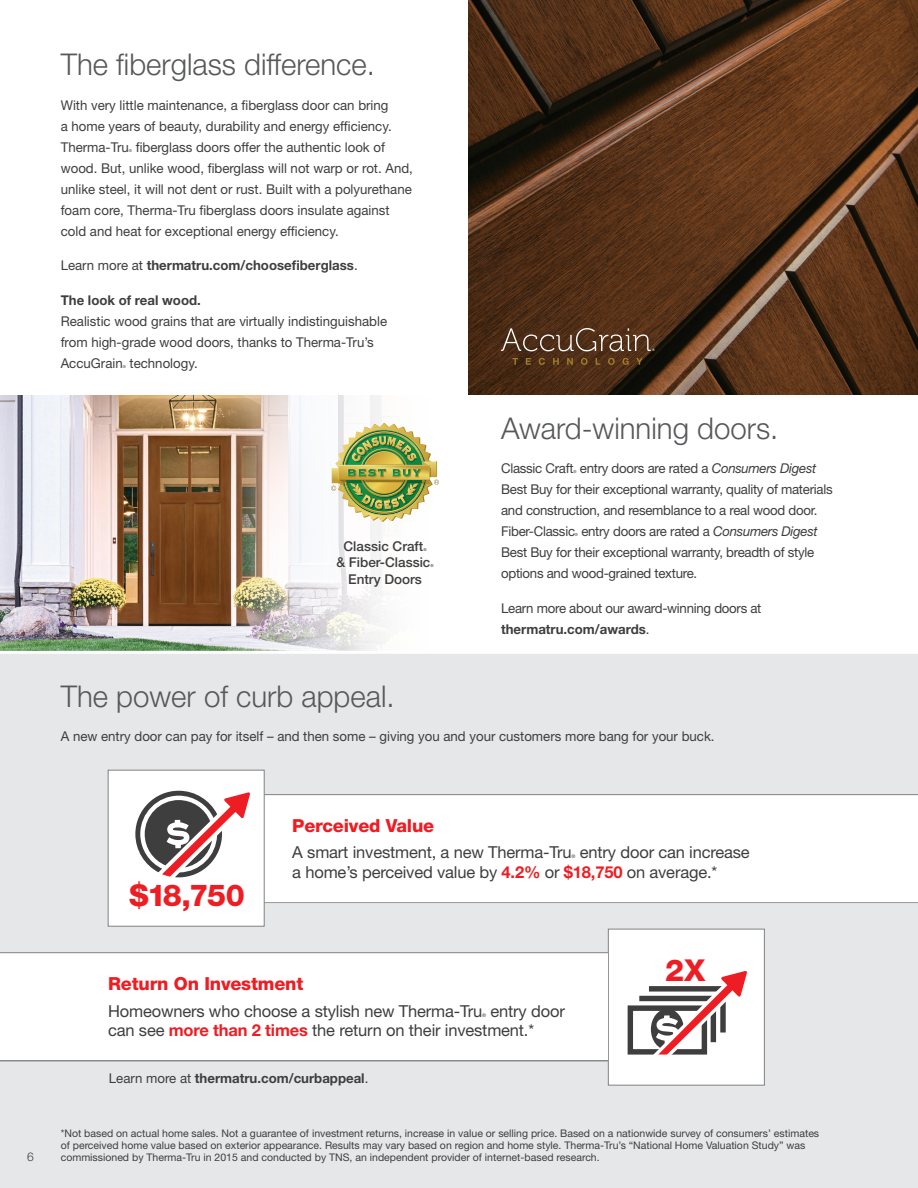
<style>
.page{position:relative;width:918px;height:1188px;background:#fff}
.page>*{position:absolute;margin:0;border:0;box-sizing:border-box;transform-origin:0 0}
.t1{font:800 30.15px "Helvetica Neue LT Std";letter-spacing:-.03em;color:#ee1d23}
.t2{font:300 30px "Helvetica Neue LT Std";color:#57585a}
.t3{font:800 18px "Helvetica Neue LT Std";letter-spacing:-.01em;color:#ee1d23}
.t4{font:16.5px/19.5px "Helvetica Neue LT Std";letter-spacing:-.01em;color:#3e3e3f}
.t5{font:13.5px/21px "Helvetica Neue LT Std";color:#3e3e3f}
.t6{font:13.5px/21px "Helvetica Neue LT Std";letter-spacing:-.02em;color:#3e3e3f}
.t7{font:700 13.5px "Helvetica Neue LT Std";color:#3e3e3f}
.t8{font:500 13.5px "Helvetica Neue LT Std";color:#3e3e3f}
.t9{font:300 12px "Helvetica Neue LT Std";color:#3e3e3f}
._13_IndexPages{font:10.5px/12px "Helvetica Neue LT Std";color:#3e3e3f}
.t10{font:4.95px "Helvetica Neue LT Std";color:#3e3e3f}
.t11{font:4.05px "Helvetica Neue LT Std";color:#3e3e3f}
.t12{font:500 4.05px "Helvetica Neue LT Std";color:#3e3e3f}
.s1{font-weight:400}
.s2{font-style:italic}
.s3{font-weight:700}
.s4{font-weight:700;color:#ee1d23}
</style>
<div class="page">
<div style="left:0;top:652px;width:918px;height:536px;background:#e6e7e9"></div>
<div style="left:264px;top:795px;width:654px;height:108px;background:#fff"></div>
<img style="left:468px;top:0;width:450px;height:395px">
<div style="left:108px;top:770px;width:157px;height:157px;background:#fff;border:1px solid #808285"></div>
<svg style="left:135px;top:791px;width:115px;height:86px"></svg>
<div style="left:608px;top:929px;width:157px;height:157px;background:#fff;border:1px solid #808285"></div>
<div style="left:628px;top:1005px;width:79px;height:50px;border:5px solid #3e3e3f"></div>
<svg style="left:634px;top:971px;width:113px;height:84px"></svg>
<img style="left:0;top:395px;width:385px;height:256px">
<svg style="left:512px;top:358px;width:6px;height:7px"></svg>
<svg style="left:526px;top:358px;width:5px;height:7px"></svg>
<svg style="left:539px;top:358px;width:6px;height:7px"></svg>
<svg style="left:553px;top:358px;width:6px;height:7px"></svg>
<svg style="left:567px;top:358px;width:6px;height:7px"></svg>
<svg style="left:581px;top:358px;width:7px;height:7px"></svg>
<svg style="left:596px;top:358px;width:4px;height:7px"></svg>
<svg style="left:608px;top:358px;width:7px;height:7px"></svg>
<svg style="left:622px;top:358px;width:7px;height:7px"></svg>
<svg style="left:636px;top:358px;width:7px;height:7px"></svg>
<svg style="left:501px;top:328px;width:154px;height:23px;background:#694d39"></svg>
<div style="left:0;top:953px;width:608px;height:109px;background:#fff"></div>
<hr style="left:0;top:651px;width:918px;height:3px;background:#fff">
<img style="left:331px;top:423px;width:108px;height:99px">
<hr style="left:264px;top:794px;width:654px;height:1px;background:#808285">
<hr style="left:264px;top:902px;width:654px;height:1px;background:#808285">
<hr style="left:0;top:952px;width:608px;height:1px;background:#808285">
<hr style="left:0;top:1060px;width:608px;height:2px;background:#808285">
<div style="left:335px;top:540px;width:100px;height:48px;background:#fff"></div>
<p class="t2" style="left:61px;top:46px;width:316px">The fiberglass difference.</p>
<p class="t5" style="left:61px;top:94px;width:332px">With very little maintenance, a fiberglass door can bring a home years of beauty, durability and energy efficiency.<br>Therma-Tru</p>
<p class="t11" style="left:129px;top:148px;width:5px">®</p>
<p class="t5" style="left:61px;top:136px;width:354px;text-indent:75px">fiberglass doors offer the authentic look of wood. But, unlike wood, fiberglass will not warp or rot. And, unlike steel, it will not dent or rust. Built with a polyurethane foam core, Therma-Tru fiberglass doors insulate against cold and heat for exceptional energy efficiency.</p>
<p class="t7" style="left:61px;top:257px;width:298px"><span class="s1">Learn more at</span> thermatru.com/choosefiberglass<span class="s1">.</span></p>
<p class="t7" style="left:61px;top:292px;width:142px">The look of real wood.</p>
<p class="t5" style="left:61px;top:310px;width:328px">Realistic wood grains that are virtually indistinguishable from high-grade wood doors, thanks to Therma-Tru’s<br>AccuGrain</p>
<p class="t11" style="left:123px;top:364px;width:5px">®</p>
<p class="t5" style="left:130px;top:352px;width:70px">technology.</p>
<p class="t8" style="left:344px;top:538px;width:81px">Classic Craft</p>
<p class="t12" style="left:423px;top:547px;width:5px">®</p>
<p class="t8" style="left:336px;top:555px;width:96px">&amp; Fiber-Classic</p>
<p class="t12" style="left:430px;top:564px;width:5px">®</p>
<p class="t8" style="left:348px;top:571px;width:75px">Entry Doors</p>
<p class="t2" style="left:501px;top:410px;width:279px">Award-winning doors.</p>
<p class="t6" style="left:501px;top:458px;width:74px">Classic Craft</p>
<p class="t11" style="left:573px;top:470px;width:5px">®</p>
<p class="t6" style="left:501px;top:458px;width:333px;text-indent:79px">entry doors are rated a <span class="s2">Consumers Digest </span>Best Buy for their exceptional warranty, quality of materials and construction, and resemblance to a real wood door.<br>Fiber-Classic</p>
<p class="t11" style="left:575px;top:533px;width:5px">®</p>
<p class="t6" style="left:501px;top:521px;width:318px;text-indent:80px">entry doors are rated a <span class="s2">Consumers Digest<br></span>Best Buy for their exceptional warranty, breadth of style options and wood-grained texture.</p>
<p class="t6" style="left:501px;top:597px;width:262px">Learn more about our award-winning doors at <span class="s3">thermatru.com/awards</span>.</p>
<p class="t2" style="left:61px;top:678px;width:335px">The power of curb appeal.</p>
<p class="t5" style="left:61px;top:726px;width:655px">A new entry door can pay for itself – and then some – giving you and your customers more bang for your buck.</p>
<p class="t9" style="left:27px;top:1149px;width:8px">6</p>
<p class="t1" style="left:130px;top:878px;width:117px">$18,750</p>
<p class="t3" style="left:292px;top:815px;width:143px">Perceived Value</p>
<p class="t4" style="left:292px;top:843px;width:281px">A smart investment, a new Therma-Tru</p>
<p class="t10" style="left:572px;top:854px;width:5px">®</p>
<p class="t4" style="left:292px;top:843px;width:459px;text-indent:288px">entry door can increase a home’s perceived value by <span class="s4">4.2%</span> or <span class="s4">$18,750</span> on average.*</p>
<p class="t3" style="left:108px;top:973px;width:197px">Return On Investment</p>
<p class="t4" style="left:108px;top:1001px;width:458px;text-indent:382px">entry door can see <span class="s4">more than 2 times</span> the return on their investment.*</p>
<p class="t7" style="left:109px;top:1070px;width:261px"><span class="s1">Learn more at</span> thermatru.com/curbappeal<span class="s1">.</span></p>
<p class="t4" style="left:108px;top:1001px;width:376px">Homeowners who choose a stylish new Therma-Tru</p>
<p class="t10" style="left:482px;top:1012px;width:5px">®</p>
<p class="t1" style="left:665px;top:952px;width:42px">2X</p>
<p class="_13_IndexPages" style="left:61px;top:1127px;width:760px">*Not based on actual home sales. Not a guarantee of investment returns, increase in value or selling price. Based on a nationwide survey of consumers’ estimates of perceived home value based on exterior appearance. Results may vary based on region and home style. Therma-Tru’s “National Home Valuation Study” was commissioned by Therma-Tru in 2015 and conducted by TNS, an independent provider of internet-based research.</p>
</div>
